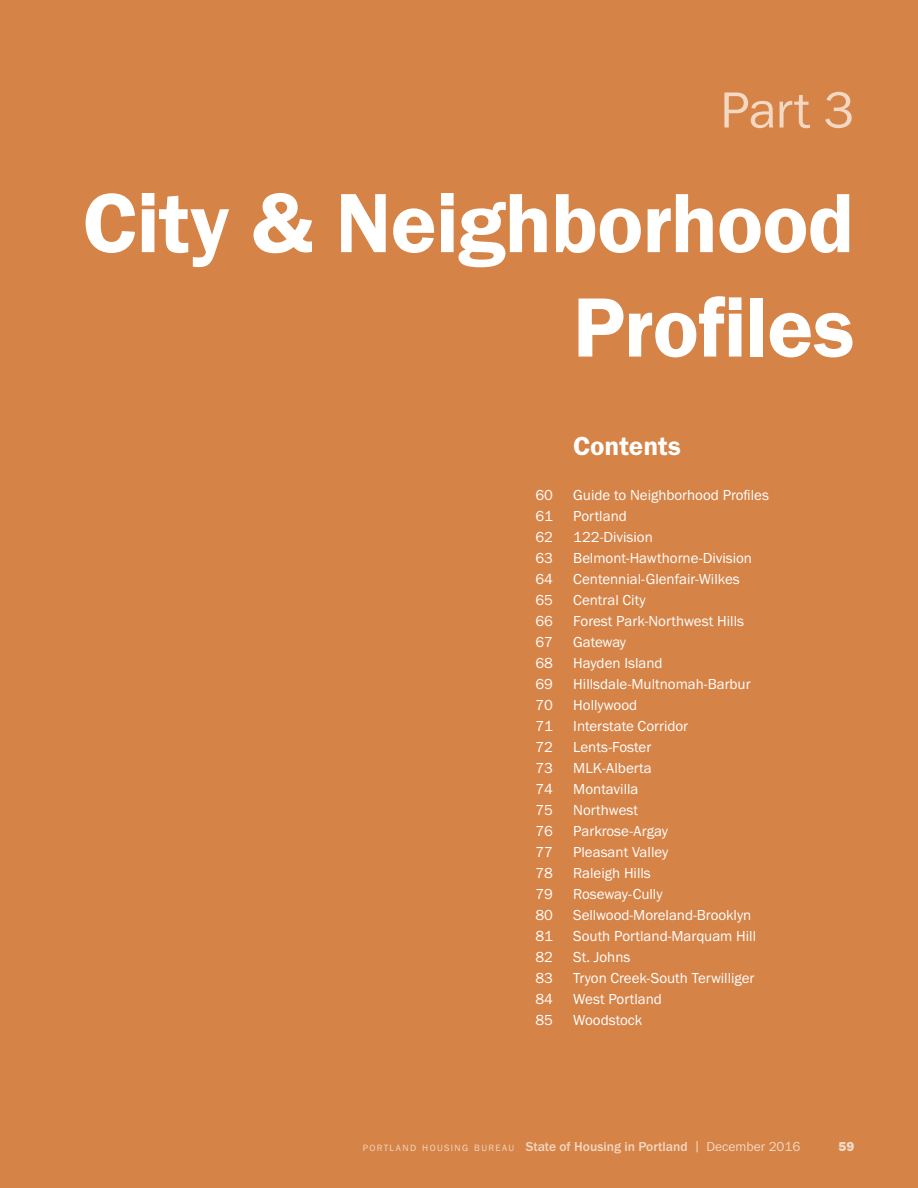
<style>
.page{position:relative;width:918px;height:1188px;background:#d58347}
.page>*{position:absolute;margin:0;border:0;box-sizing:border-box;transform-origin:0 0}
.t1{font:87px/104.4px "Franklin Gothic URW Dem";letter-spacing:-.015em;color:#fff;text-align:right}
.t2{font:52.5px "Franklin Gothic URW Boo";color:#f3d8c3}
.t3{font:27px "Franklin Gothic URW Dem";color:#fff}
.t4{font:15px "Franklin Gothic URW Boo";color:#fff}
.t5{font:500 13.5px "Franklin Gothic URW";color:#f3d8c3}
.t6{font:13.5px "Franklin Gothic URW Hea";color:#f3d8c3}
.s1{font-family:"Franklin Gothic URW Boo";font-weight:400;font-size:9.45px}
.s2{font-family:"Franklin Gothic URW Boo";font-weight:400}
</style>
<div class="page">
<h2 class="t2" style="left:720px;top:90px;width:136px">Part 3</h2>
<h1 class="t1" style="left:83px;top:176px;width:773px">City &amp; Neighborhood<br>Profiles</h1>
<h3 class="t3" style="left:573px;top:435px;width:109px">Contents</h3>
<p class="t4" style="left:535px;top:489px;width:19px">60</p>
<p class="t4" style="left:573px;top:489px;width:197px">Guide to Neighborhood Profiles</p>
<p class="t4" style="left:535px;top:510px;width:19px">61</p>
<p class="t4" style="left:573px;top:510px;width:55px">Portland</p>
<p class="t4" style="left:535px;top:531px;width:19px">62</p>
<p class="t4" style="left:573px;top:531px;width:81px">122-Division</p>
<p class="t4" style="left:535px;top:552px;width:19px">63</p>
<p class="t4" style="left:573px;top:552px;width:180px">Belmont-Hawthorne-Division</p>
<p class="t4" style="left:535px;top:573px;width:19px">64</p>
<p class="t4" style="left:573px;top:573px;width:168px">Centennial-Glenfair-Wilkes</p>
<p class="t4" style="left:535px;top:594px;width:19px">65</p>
<p class="t4" style="left:573px;top:594px;width:74px">Central City</p>
<p class="t4" style="left:535px;top:615px;width:19px">66</p>
<p class="t4" style="left:573px;top:615px;width:172px">Forest Park-Northwest Hills</p>
<p class="t4" style="left:535px;top:636px;width:19px">67</p>
<p class="t4" style="left:573px;top:636px;width:54px">Gateway</p>
<p class="t4" style="left:535px;top:657px;width:19px">68</p>
<p class="t4" style="left:573px;top:657px;width:91px">Hayden Island</p>
<p class="t4" style="left:535px;top:678px;width:19px">69</p>
<p class="t4" style="left:573px;top:678px;width:179px">Hillsdale-Multnomah-Barbur</p>
<p class="t4" style="left:535px;top:699px;width:19px">70</p>
<p class="t4" style="left:573px;top:699px;width:65px">Hollywood</p>
<p class="t4" style="left:535px;top:720px;width:19px">71</p>
<p class="t4" style="left:573px;top:720px;width:116px">Interstate Corridor</p>
<p class="t4" style="left:535px;top:741px;width:19px">72</p>
<p class="t4" style="left:573px;top:741px;width:80px">Lents-Foster</p>
<p class="t4" style="left:535px;top:762px;width:19px">73</p>
<p class="t4" style="left:573px;top:762px;width:80px">MLK-Alberta</p>
<p class="t4" style="left:535px;top:783px;width:19px">74</p>
<p class="t4" style="left:573px;top:783px;width:67px">Montavilla</p>
<p class="t4" style="left:535px;top:804px;width:19px">75</p>
<p class="t4" style="left:573px;top:804px;width:66px">Northwest</p>
<p class="t4" style="left:535px;top:825px;width:19px">76</p>
<p class="t4" style="left:573px;top:825px;width:96px">Parkrose-Argay</p>
<p class="t4" style="left:535px;top:846px;width:19px">77</p>
<p class="t4" style="left:573px;top:846px;width:96px">Pleasant Valley</p>
<p class="t4" style="left:535px;top:867px;width:19px">78</p>
<p class="t4" style="left:573px;top:867px;width:79px">Raleigh Hills</p>
<p class="t4" style="left:535px;top:888px;width:19px">79</p>
<p class="t4" style="left:573px;top:888px;width:91px">Roseway-Cully</p>
<p class="t4" style="left:535px;top:909px;width:19px">80</p>
<p class="t4" style="left:573px;top:909px;width:180px">Sellwood-Moreland-Brooklyn</p>
<p class="t4" style="left:535px;top:930px;width:19px">81</p>
<p class="t4" style="left:573px;top:930px;width:184px">South Portland-Marquam Hill</p>
<p class="t4" style="left:535px;top:951px;width:19px">82</p>
<p class="t4" style="left:573px;top:951px;width:59px">St. Johns</p>
<p class="t4" style="left:535px;top:972px;width:19px">83</p>
<p class="t4" style="left:573px;top:972px;width:183px">Tryon Creek-South Terwilliger</p>
<p class="t4" style="left:535px;top:993px;width:19px">84</p>
<p class="t4" style="left:573px;top:993px;width:90px">West Portland</p>
<p class="t4" style="left:535px;top:1014px;width:19px">85</p>
<p class="t4" style="left:573px;top:1014px;width:71px">Woodstock</p>
<p class="t5" style="left:363px;top:1141px;width:439px"><span class="s1">PORTL AND HOUSING BURE AU</span> State of Housing in Portland <span class="s2">| December 2016</span></p>
<p class="t6" style="left:839px;top:1138px;width:17px">59</p>
</div>
